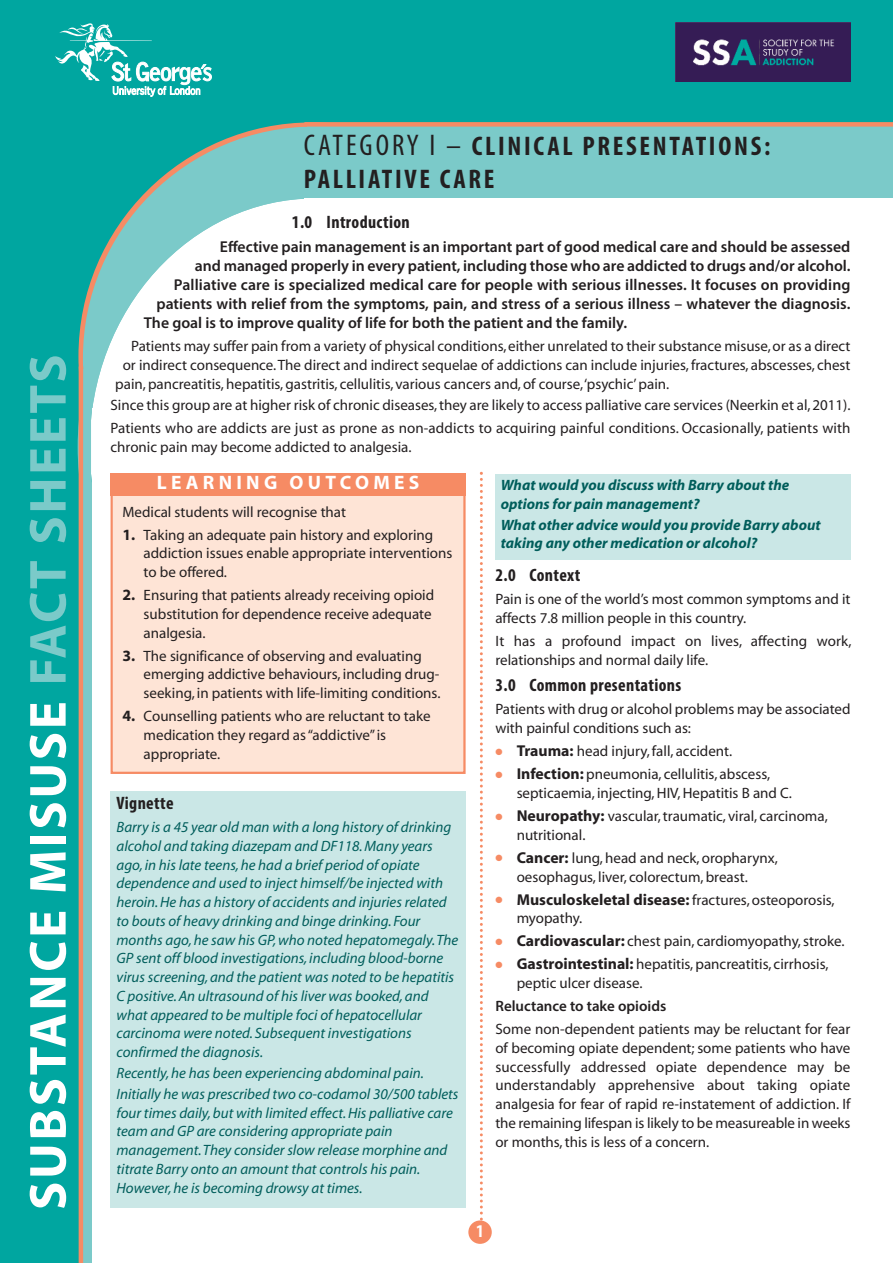
<style>
.page{position:relative;width:893px;height:1263px;background:#00a6a0}
.page>*{position:absolute;margin:0;border:0;box-sizing:border-box;transform-origin:0 0}
.t1{font:700 52.5px "Myriad";letter-spacing:.05em;color:#fff}
.t2{font:700 condensed 27px/33px "Myriad Pro";letter-spacing:.1em;color:#231f20}
.t3{font:700 19.5px "Myriad Pro";letter-spacing:.22em;color:#fff}
.t4{font:700 condensed 18px "Myriad Pro";letter-spacing:.02em;color:#231f20}
.t5{font:700 condensed 18px "Myriad Pro";color:#fff}
.t6{font:600 15.75px "Myriad Pro";color:#231f20}
.t7{font:700 15.75px "Myriad";color:#231f20}
.t8{font:15px/18.8px "Myriad";color:#231f20}
.t9{font:italic 15px/18.8px "Myriad";color:#005d5b}
.t10{font:italic 700 15px/18.8px "Myriad";color:#005d5b}
.t11{font:600 15px "Myriad Pro";color:#231f20}
.s1{color:#7bcac9}
.s2{font-weight:400;font-size:30px}
.s3{font-weight:700;font-size:15.75px}
.s4{color:#f68b64}
.s5{font-weight:400;font-size:15px}
</style>
<div class="page">
<svg style="left:55px;top:23px;width:157px;height:73px"></svg>
<svg style="left:152px;top:127px;width:155px;height:59px"></svg>
<svg style="left:78px;top:186px;width:475px;height:521px;background:#cae8e7"></svg>
<div style="left:92px;top:408px;width:282px;height:855px;background:#fff"></div>
<div style="left:307px;top:126px;width:586px;height:71px;background:#7bcac9"></div>
<div style="left:304px;top:199px;width:589px;height:1064px;background:#fff"></div>
<svg style="left:83px;top:369px;width:8px;height:894px;background:#7ec8c5"></svg>
<svg style="left:480px;top:472px;width:3px;height:748px"></svg>
<div style="left:304px;top:122px;width:589px;height:5px;background:#f68b64"></div>
<hr style="left:79px;top:366px;width:4px;height:897px;background:#f68b64">
<div style="left:87px;top:490px;width:5px;height:773px;background:#7bcac9"></div>
<img style="left:676px;top:23px;width:174px;height:58px">
<div style="left:113px;top:476px;width:350px;height:296px;background:#fee4d6"></div>
<div style="left:111px;top:473px;width:355px;height:301px;border:2px solid #f68b64"></div>
<div style="left:468px;top:1220px;width:24px;height:24px;background:#f68b64;border-radius:50%"></div>
<div style="left:111px;top:473px;width:355px;height:23px;background:#f68b64"></div>
<div style="left:111px;top:790px;width:355px;height:417px;background:#cae7e6"></div>
<div style="left:495px;top:474px;width:355px;height:86px;background:#cae7e6"></div>
<h1 class="t1" style="left:28px;top:1210px;width:857px;rotate:-90deg">SUBSTANCE MISUSE <span class="s1">FACT SHEETS</span></h1>
<h2 class="t2" style="left:304px;top:132px;width:468px"><span class="s2">CATEGORY I –</span> CLINICAL PRESENTATIONS:<br>PALLIATIVE CARE</h2>
<p class="t4" style="left:292px;top:216px;width:119px">1.0 Introduction</p>
<p class="t6" style="left:220px;top:241px;width:632px">Effective pain management is an important part of good medical care and should be assessed</p>
<p class="t6" style="left:195px;top:260px;width:657px">and managed properly in every patient, including those who are addicted to drugs and/or alcohol.</p>
<p class="t6" style="left:174px;top:279px;width:678px">Palliative care is specialized medical care for people with serious illnesses. It focuses on providing</p>
<p class="t6" style="left:156px;top:298px;width:695px">patients with relief from the symptoms, pain, and stress of a serious illness – whatever the diagnosis.</p>
<p class="t6" style="left:144px;top:317px;width:485px">The goal is to improve quality of life for both the patient and the family.</p>
<p class="t8" style="left:131px;top:338px;width:721px">Patients may suffer pain from a variety of physical conditions,either unrelated to their substance misuse,or as a direct</p>
<p class="t8" style="left:123px;top:357px;width:729px">or indirect consequence.The direct and indirect sequelae of addictions can include injuries, fractures, abscesses, chest</p>
<p class="t8" style="left:115px;top:375px;width:555px">pain, pancreatitis, hepatitis, gastritis, cellulitis, various cancers and, of course,‘psychic’pain.</p>
<p class="t8" style="left:111px;top:395px;width:741px;line-height:23px">Since this group are at higher risk of chronic diseases,they are likely to access palliative care services (Neerkin et al,2011).<br>Patients who are addicts are just as prone as non-addicts to acquiring painful conditions. Occasionally, patients with</p>
<p class="t8" style="left:111px;top:439px;width:302px">chronic pain may become addicted to analgesia.</p>
<h3 class="t3" style="left:157px;top:475px;width:264px">LEARNING OUTCOMES</h3>
<p class="t8" style="left:122px;top:504px;width:225px">Medical students will recognise that</p>
<p class="t8" style="left:144px;top:527px;width:310px;text-indent:-21px"><span class="s3">1.</span> Taking an adequate pain history and exploring addiction issues enable appropriate interventions to be offered.</p>
<p class="t8" style="left:144px;top:587px;width:292px;text-indent:-21px"><span class="s3">2.</span> Ensuring that patients already receiving opioid substitution for dependence receive adequate analgesia.</p>
<p class="t8" style="left:144px;top:648px;width:298px;text-indent:-21px"><span class="s3">3.</span> The significance of observing and evaluating emerging addictive behaviours, including drug&shy;seeking, in patients with life-limiting conditions.</p>
<p class="t8" style="left:144px;top:708px;width:289px;text-indent:-21px"><span class="s3">4.</span> Counselling patients who are reluctant to take medication they regard as“addictive”is appropriate.</p>
<p class="t4" style="left:117px;top:796px;width:58px">Vignette</p>
<p class="t9" style="left:117px;top:819px;width:343px">Barry is a 45 year old man with a long history of drinking alcohol and taking diazepam and DF118.Many years ago, in his late teens,he had a brief period of opiate dependence and used to inject himself/be injected with heroin.He has a history of accidents and injuries related to bouts of heavy drinking and binge drinking. Four months ago,he saw his GP,who noted hepatomegaly.The GP sent off blood investigations, including blood-borne virus screening,and the patient was noted to be hepatitis C positive.An ultrasound of his liver was booked,and what appeared to be multiple foci of hepatocellular carcinoma were noted. Subsequent investigations confirmed the diagnosis.</p>
<p class="t9" style="left:117px;top:1064px;width:343px;line-height:20.9px">Recently,he has been experiencing abdominal pain.<br>Initially he was prescribed two co-codamol 30/500 tablets</p>
<p class="t9" style="left:117px;top:1104px;width:338px">four times daily,but with limited effect.His palliative care team and GP are considering appropriate pain management.They consider slow release morphine and titrate Barry onto an amount that controls his pain.<br>However,he is becoming drowsy at times.</p>
<p class="t10" style="left:501px;top:477px;width:290px">What would you discuss with Barry about the options for pain management?</p>
<p class="t10" style="left:501px;top:517px;width:321px">What other advice would you provide Barry about taking any other medication or alcohol?</p>
<p class="t4" style="left:495px;top:569px;width:86px">2.0 Context</p>
<p class="t8" style="left:495px;top:591px;width:357px">Pain is one of the world’s most common symptoms and it affects 7.8 million people in this country.</p>
<p class="t8" style="left:495px;top:633px;width:358px">It has a profound impact on lives, affecting work, relationships and normal daily life.</p>
<p class="t4" style="left:495px;top:679px;width:187px">3.0 Common presentations</p>
<p class="t8" style="left:495px;top:701px;width:357px">Patients with drug or alcohol problems may be associated with painful conditions such as:</p>
<p class="t8" style="left:495px;top:743px;width:238px"><span class="s4">●</span> <span class="s3">Trauma:</span> head injury,fall, accident.</p>
<p class="t8" style="left:517px;top:766px;width:277px;text-indent:-21px"><span class="s4">●</span> <span class="s3">Infection:</span> pneumonia, cellulitis, abscess, septicaemia, injecting,HIV,Hepatitis B and C.</p>
<p class="t8" style="left:517px;top:808px;width:313px;text-indent:-21px"><span class="s4">●</span> <span class="s3">Neuropathy:</span> vascular,traumatic, viral, carcinoma, nutritional.</p>
<p class="t8" style="left:495px;top:850px;width:284px;text-align:center"><span class="s4">●</span> <span class="s3">Cancer:</span> lung, head and neck, oropharynx, oesophagus, liver, colorectum, breast.</p>
<p class="t7" style="left:495px;top:893px;width:341px"><span class="s4">●</span> Musculoskeletal disease: <span class="s5">fractures, osteoporosis,</span></p>
<p class="t8" style="left:517px;top:910px;width:67px">myopathy.</p>
<p class="t8" style="left:495px;top:933px;width:351px"><span class="s4">●</span> <span class="s3">Cardiovascular:</span> chest pain, cardiomyopathy,stroke.</p>
<p class="t8" style="left:517px;top:956px;width:313px;text-indent:-21px"><span class="s4">●</span> <span class="s3">Gastrointestinal:</span> hepatitis, pancreatitis, cirrhosis, peptic ulcer disease.</p>
<p class="t11" style="left:495px;top:1000px;width:172px">Reluctance to take opioids</p>
<p class="t8" style="left:495px;top:1021px;width:357px;text-align:justify">Some non-dependent patients may be reluctant for fear of becoming opiate dependent; some patients who have successfully addressed opiate dependence may be understandably apprehensive about taking opiate analgesia for fear of rapid re-instatement of addiction. If the remaining lifespan is likely to be measureable in weeks or months,this is less of a concern.</p>
<p class="t5" style="left:476px;top:1224px;width:9px">1</p>
</div>
